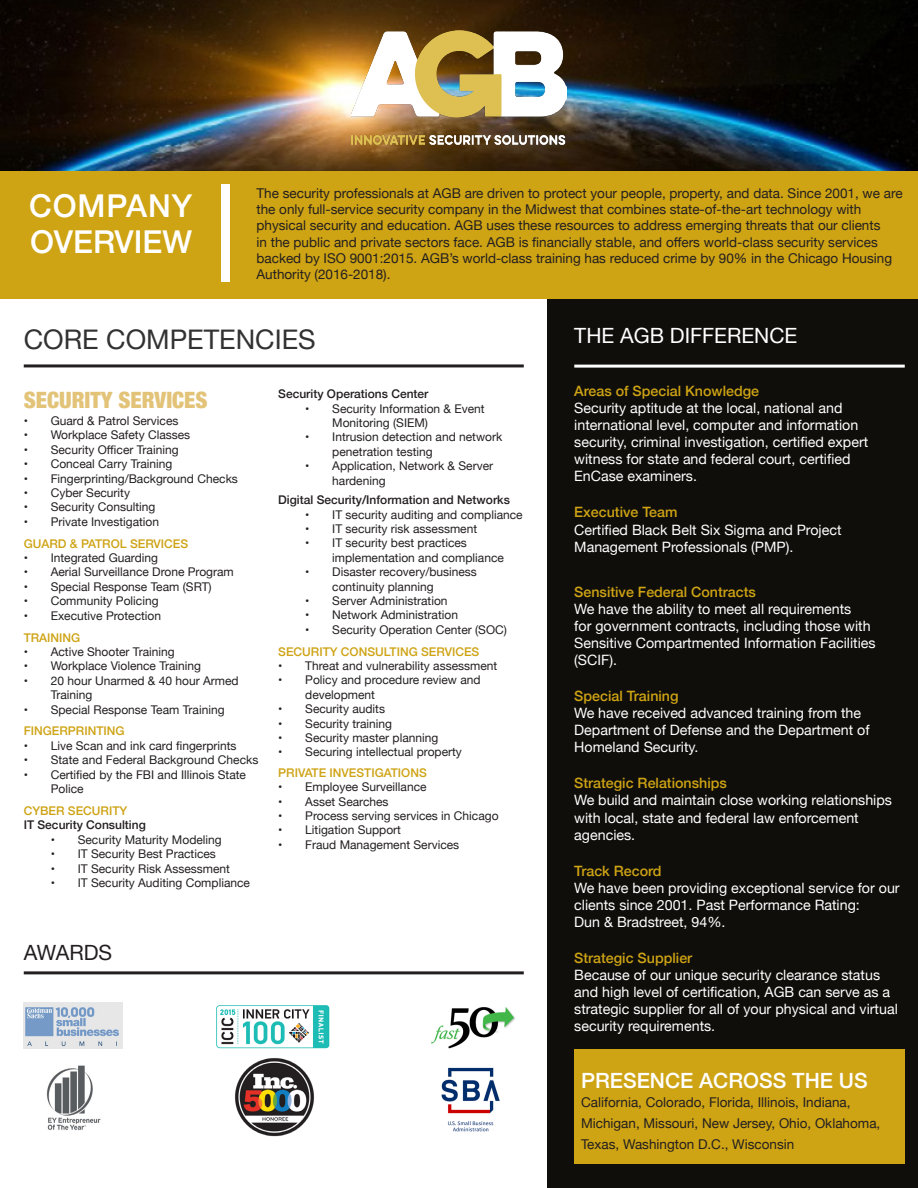
<style>
.page{position:relative;width:918px;height:1188px;background:#fff}
.page>*{position:absolute;margin:0;border:0;box-sizing:border-box;transform-origin:0 0}
.t1{font:500 31.5px "Helvetica Neue";color:#fff}
.t2{font:500 31.5px "Helvetica Neue";letter-spacing:.03em;color:#fff}
.t3{font:27px "Helvetica Neue";color:#333233}
.t4{font:900 condensed 22.5px "Helvetica Neue";color:#e2c378}
.t5{font:500 21px "Helvetica Neue";color:#fff}
.t6{font:21px "Helvetica Neue";color:#fff}
.t7{font:21px "Helvetica Neue";color:#231f20}
.t8{font:14.25px/17.1px "Helvetica Neue";color:#fff}
.t9{font:500 14.25px "Helvetica Neue";color:#cea314}
.t10{font:13.5px/16.2px "Helvetica Neue";color:#231f20}
.t11{font:12px/14.4px "Helvetica Neue";color:#231f20}
.t12{font:500 12px "Helvetica Neue";color:#cea314}
.t13{font:500 12px "Helvetica Neue";color:#231f20}
.s1{font-weight:500;color:#cea314}
</style>
<div class="page">
<div style="left:548px;top:299px;width:370px;height:889px;background:#0f0e0b"></div>
<div style="left:0;top:171px;width:918px;height:128px;background:#cea314"></div>
<div style="left:221px;top:184px;width:9px;height:98px;background:#fff"></div>
<hr style="left:574px;top:365px;width:331px;height:3px;background:#fff">
<hr style="left:24px;top:971px;width:500px;height:3px;background:#231f20">
<img style="left:0;top:0;width:918px;height:171px">
<img style="left:46px;top:1065px;width:55px;height:65px">
<img style="left:431px;top:1007px;width:84px;height:42px">
<img style="left:24px;top:1003px;width:98px;height:46px">
<img style="left:216px;top:1005px;width:114px;height:44px">
<img style="left:235px;top:1058px;width:79px;height:79px">
<img style="left:441px;top:1067px;width:59px;height:65px">
<hr style="left:24px;top:364px;width:500px;height:3px;background:#231f20">
<div style="left:574px;top:1050px;width:331px;height:114px;background:#cea314"></div>
<img style="left:351px;top:30px;width:216px;height:115px">
<p class="t2" style="left:29px;top:181px;width:165px">COMPANY</p>
<p class="t1" style="left:30px;top:217px;width:164px">OVERVIEW</p>
<p class="t10" style="left:256px;top:186px;width:648px">The security professionals at AGB are driven to protect your people, property, and data. Since 2001, we are the only full-service security company in the Midwest that combines state-of-the-art technology with</p>
<p class="t10" style="left:256px;top:218px;width:637px">physical security and education. AGB uses these resources to address emerging threats that our clients in the public and private sectors face. AGB is financially stable, and offers world-class security services backed by ISO 9001:2015. AGB’s world-class training has reduced crime by 90% in the Chicago Housing Authority (2016-2018).</p>
<p class="t3" style="left:24px;top:320px;width:294px">CORE COMPETENCIES</p>
<p class="t6" style="left:574px;top:321px;width:225px">THE AGB DIFFERENCE</p>
<p class="t9" style="left:574px;top:379px;width:186px">Areas of Special Knowledge</p>
<p class="t8" style="left:574px;top:400px;width:295px">Security aptitude at the local, national and international level, computer and information security, criminal investigation, certified expert witness for state and federal court, certified EnCase examiners.</p>
<p class="t9" style="left:574px;top:501px;width:105px">Executive Team</p>
<p class="t8" style="left:574px;top:522px;width:269px">Certified Black Belt Six Sigma and Project<br>Management Professionals (PMP).</p>
<p class="t8" style="left:574px;top:584px;width:303px"><span class="s1">Sensitive Federal Contracts<br></span>We have the ability to meet all requirements<br>for government contracts, including those with Sensitive Compartmented Information Facilities (SCIF).</p>
<p class="t9" style="left:574px;top:685px;width:106px">Special Training</p>
<p class="t8" style="left:574px;top:705px;width:288px">We have received advanced training from the</p>
<p class="t8" style="left:574px;top:722px;width:297px">Department of Defense and the Department of</p>
<p class="t8" style="left:574px;top:740px;width:126px">Homeland Security.</p>
<p class="t9" style="left:574px;top:772px;width:154px">Strategic Relationships</p>
<p class="t8" style="left:574px;top:793px;width:319px">We build and maintain close working relationships with local, state and federal law enforcement agencies.</p>
<p class="t9" style="left:574px;top:859px;width:89px">Track Record</p>
<p class="t8" style="left:574px;top:880px;width:327px">We have been providing exceptional service for our clients since 2001. Past Performance Rating:</p>
<p class="t8" style="left:574px;top:914px;width:153px">Dun &amp; Bradstreet, 94%.</p>
<p class="t9" style="left:574px;top:946px;width:119px">Strategic Supplier</p>
<p class="t8" style="left:574px;top:967px;width:325px">Because of our unique security clearance status and high level of certification, AGB can serve as a strategic supplier for all of your physical and virtual security requirements.</p>
<p class="t13" style="left:278px;top:384px;width:152px">Security Operations Center</p>
<p class="t11" style="left:332px;top:402px;width:154px;text-indent:-27px">• Security Information &amp; Event<br>Monitoring (SIEM)</p>
<p class="t11" style="left:332px;top:431px;width:172px;text-indent:-27px">• Intrusion detection and network penetration testing</p>
<p class="t11" style="left:332px;top:460px;width:162px;text-indent:-27px">• Application, Network &amp; Server hardening</p>
<p class="t13" style="left:278px;top:490px;width:233px">Digital Security/Information and Networks</p>
<p class="t11" style="left:305px;top:508px;width:219px">• IT security auditing and compliance</p>
<p class="t11" style="left:305px;top:522px;width:173px">• IT security risk assessment</p>
<p class="t11" style="left:332px;top:537px;width:173px;text-indent:-27px">• IT security best practices implementation and compliance</p>
<p class="t11" style="left:332px;top:565px;width:146px;text-indent:-27px">• Disaster recovery/business continuity planning</p>
<p class="t11" style="left:305px;top:594px;width:144px">• Server Administration</p>
<p class="t11" style="left:305px;top:609px;width:154px">• Network Administration</p>
<p class="t11" style="left:305px;top:623px;width:203px">• Security Operation Center (SOC)</p>
<p class="t12" style="left:278px;top:642px;width:203px">SECURITY CONSULTING SERVICES</p>
<p class="t11" style="left:278px;top:659px;width:221px">• Threat and vulnerability assessment</p>
<p class="t11" style="left:305px;top:674px;width:177px;text-indent:-27px">• Policy and procedure review and development</p>
<p class="t11" style="left:278px;top:703px;width:108px">• Security audits</p>
<p class="t11" style="left:278px;top:717px;width:115px">• Security training</p>
<p class="t11" style="left:278px;top:731px;width:162px">• Security master planning</p>
<p class="t11" style="left:278px;top:746px;width:185px">• Securing intellectual property</p>
<p class="t12" style="left:278px;top:763px;width:150px">PRIVATE INVESTIGATIONS</p>
<p class="t11" style="left:278px;top:781px;width:150px">• Employee Surveillance</p>
<p class="t11" style="left:278px;top:795px;width:112px">• Asset Searches</p>
<p class="t11" style="left:278px;top:809px;width:222px">• Process serving services in Chicago</p>
<p class="t11" style="left:278px;top:824px;width:124px">• Litigation Support</p>
<p class="t11" style="left:278px;top:838px;width:183px">• Fraud Management Services</p>
<p class="t4" style="left:24px;top:382px;width:185px">SECURITY SERVICES</p>
<p class="t11" style="left:24px;top:414px;width:156px">• Guard &amp; Patrol Services</p>
<p class="t11" style="left:24px;top:429px;width:168px">• Workplace Safety Classes</p>
<p class="t11" style="left:24px;top:443px;width:156px">• Security Officer Training</p>
<p class="t11" style="left:24px;top:457px;width:150px">• Conceal Carry Training</p>
<p class="t11" style="left:24px;top:472px;width:216px">• Fingerprinting/Background Checks</p>
<p class="t11" style="left:24px;top:486px;width:108px">• Cyber Security</p>
<p class="t11" style="left:24px;top:501px;width:133px">• Security Consulting</p>
<p class="t11" style="left:24px;top:515px;width:137px">• Private Investigation</p>
<p class="t12" style="left:24px;top:534px;width:166px">GUARD &amp; PATROL SERVICES</p>
<p class="t11" style="left:24px;top:551px;width:136px">• Integrated Guarding</p>
<p class="t11" style="left:24px;top:566px;width:212px">• Aerial Surveillance Drone Program</p>
<p class="t11" style="left:24px;top:580px;width:189px">• Special Response Team (SRT)</p>
<p class="t11" style="left:24px;top:594px;width:136px">• Community Policing</p>
<p class="t11" style="left:24px;top:609px;width:139px">• Executive Protection</p>
<p class="t12" style="left:24px;top:628px;width:58px">TRAINING</p>
<p class="t11" style="left:24px;top:645px;width:153px">• Active Shooter Training</p>
<p class="t11" style="left:24px;top:660px;width:179px">• Workplace Violence Training</p>
<p class="t11" style="left:51px;top:674px;width:189px;text-indent:-27px">• 20 hour Unarmed &amp; 40 hour Armed<br>Training</p>
<p class="t11" style="left:24px;top:703px;width:202px">• Special Response Team Training</p>
<p class="t12" style="left:24px;top:722px;width:102px">FINGERPRINTING</p>
<p class="t11" style="left:24px;top:739px;width:214px">• Live Scan and ink card fingerprints</p>
<p class="t11" style="left:24px;top:753px;width:236px">• State and Federal Background Checks</p>
<p class="t11" style="left:51px;top:768px;width:197px;text-indent:-27px">• Certified by the FBI and Illinois State<br>Police</p>
<p class="t12" style="left:24px;top:801px;width:105px">CYBER SECURITY</p>
<p class="t13" style="left:24px;top:815px;width:124px">IT Security Consulting</p>
<p class="t11" style="left:51px;top:833px;width:173px">• Security Maturity Modeling</p>
<p class="t11" style="left:51px;top:847px;width:167px">• IT Security Best Practices</p>
<p class="t11" style="left:51px;top:862px;width:181px">• IT Security Risk Assessment</p>
<p class="t11" style="left:51px;top:876px;width:201px">• IT Security Auditing Compliance</p>
<p class="t7" style="left:24px;top:938px;width:90px">AWARDS</p>
<p class="t5" style="left:581px;top:1064px;width:288px">PRESENCE ACROSS THE US</p>
<p class="t10" style="left:581px;top:1093px;width:301px;line-height:21px">California, Colorado, Florida, Illinois, Indiana,<br>Michigan, Missouri, New Jersey, Ohio, Oklahoma,<br>Texas, Washington D.C., Wisconsin</p>
</div>
